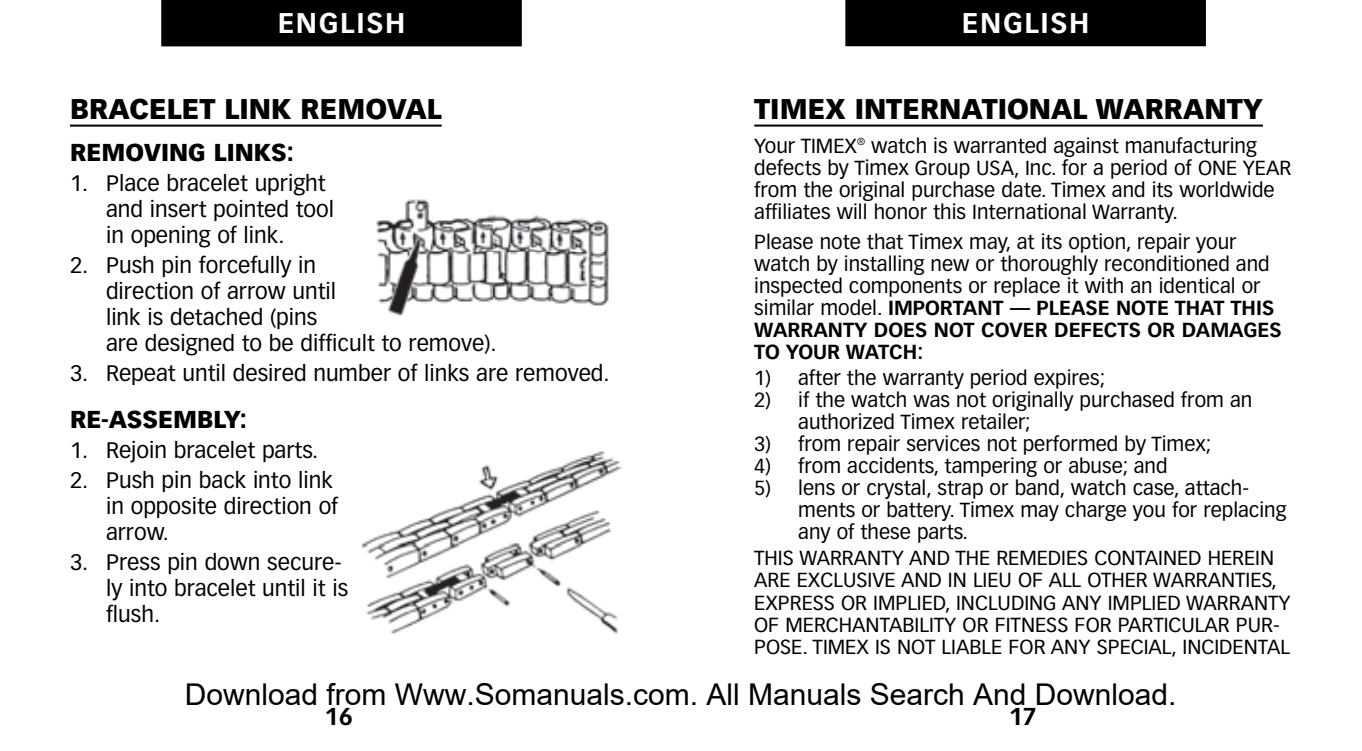
<style>
.page{position:relative;width:1362px;height:751px;background:#fff}
.page>*{position:absolute;margin:0;border:0;box-sizing:border-box;transform-origin:0 0}
.t1{font:30px "Arial";color:#000}
.t2{font:900 28px "Vectora LH";color:#000}
.t3{font:700 28px "Vectora LH";letter-spacing:.06em;color:#fff}
.t4{font:900 24px "Vectora LH";color:#000}
.t5{font:700 24px "Vectora LH";color:#000}
.t6{font:22px/26px "Vectora LH";color:#000}
.t7{font:20px/22px "Vectora LH";color:#000}
.s1{font-weight:700}
</style>
<div class="page">
<hr style="left:754px;top:125px;width:508px;height:2px;background:#000">
<div style="left:845px;top:0;width:360px;height:46px;background:#000"></div>
<hr style="left:70px;top:125px;width:372px;height:2px;background:#000">
<div style="left:161px;top:0;width:360px;height:46px;background:#000"></div>
<img style="left:376px;top:199px;width:233px;height:117px">
<img style="left:361px;top:451px;width:260px;height:183px">
<p class="t3" style="left:278px;top:11px;width:129px">ENGLISH</p>
<p class="t2" style="left:70px;top:97px;width:373px">BRACELET LINK REMOVAL</p>
<p class="t4" style="left:70px;top:143px;width:225px">REMOVING LINKS:</p>
<p class="t6" style="left:106px;top:172px;width:230px;text-indent:-36px">1. Place bracelet upright and insert pointed tool in opening of link.</p>
<p class="t6" style="left:106px;top:254px;width:392px;text-indent:-36px">2. Push pin forcefully in<br>direction of arrow until<br>link is detached (pins<br>are designed to be difficult to remove).</p>
<p class="t6" style="left:70px;top:362px;width:541px">3. Repeat until desired number of links are removed.</p>
<p class="t4" style="left:70px;top:409px;width:178px">RE-ASSEMBLY:</p>
<p class="t6" style="left:70px;top:438px;width:250px">1. Rejoin bracelet parts.</p>
<p class="t6" style="left:106px;top:468px;width:234px;text-indent:-36px">2. Push pin back into link in opposite direction of arrow.</p>
<p class="t6" style="left:106px;top:550px;width:244px;text-indent:-36px">3. Press pin down secure&shy;ly into bracelet until it is flush.</p>
<p class="t3" style="left:962px;top:11px;width:129px">ENGLISH</p>
<p class="t2" style="left:754px;top:97px;width:510px">TIMEX INTERNATIONAL WARRANTY</p>
<p class="t7" style="left:754px;top:136px;width:538px">Your TIMEX<sup>®</sup> watch is warranted against manufacturing defects by Timex Group USA, Inc. for a period of ONE YEAR from the original purchase date. Timex and its worldwide affiliates will honor this International Warranty.</p>
<p class="t7" style="left:754px;top:232px;width:529px">Please note that Timex may, at its option, repair your watch by installing new or thoroughly reconditioned and inspected components or replace it with an identical or similar model. <span class="s1">IMPORTANT — PLEASE NOTE THAT THIS WARRANTY DOES NOT COVER DEFECTS OR DAMAGES TO YOUR WATCH:</span></p>
<p class="t7" style="left:754px;top:369px;width:352px">1) after the warranty period expires;</p>
<p class="t7" style="left:798px;top:391px;width:455px;text-indent:-44px">2) if the watch was not originally purchased from an authorized Timex retailer;</p>
<p class="t7" style="left:754px;top:435px;width:459px">3) from repair services not performed by Timex;</p>
<p class="t7" style="left:754px;top:457px;width:415px">4) from accidents, tampering or abuse; and</p>
<p class="t7" style="left:798px;top:479px;width:489px;text-indent:-44px">5) lens or crystal, strap or band, watch case, attach&shy;ments or battery. Timex may charge you for replacing any of these parts.</p>
<p class="t7" style="left:754px;top:549px;width:538px">THIS WARRANTY AND THE REMEDIES CONTAINED HEREIN ARE EXCLUSIVE AND IN LIEU OF ALL OTHER WARRANTIES, EXPRESS OR IMPLIED, INCLUDING ANY IMPLIED WARRANTY OF MERCHANTABILITY OR FITNESS FOR PARTICULAR PUR-POSE. TIMEX IS NOT LIABLE FOR ANY SPECIAL, INCIDENTAL</p>
<h1 class="t1" style="left:185px;top:677px;width:993px">Download from Www.Somanuals.com. All Manuals Search And Download.</h1>
<p class="t5" style="left:324px;top:706px;width:30px">16</p>
<p class="t5" style="left:1008px;top:706px;width:30px">17</p>
</div>
